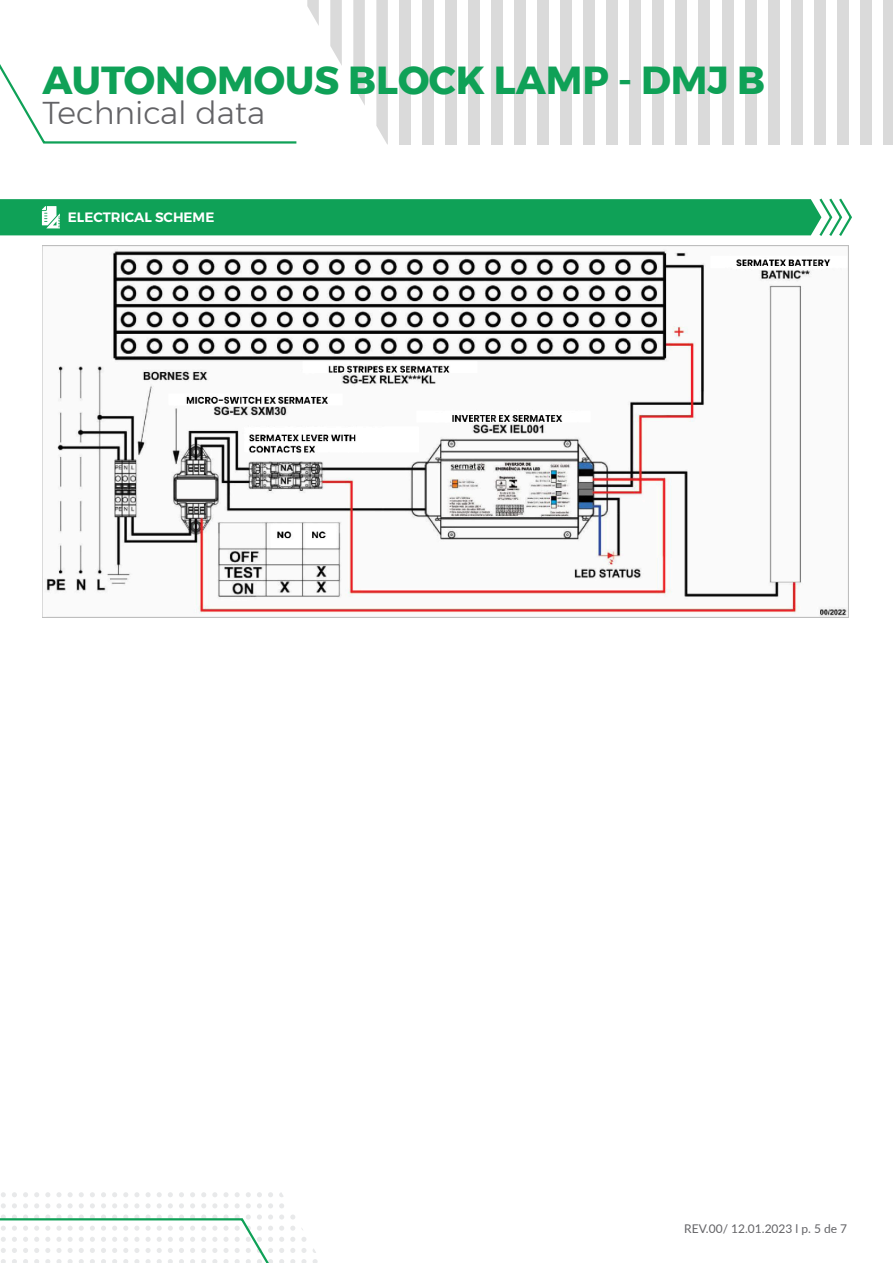
<style>
.page{position:relative;width:893px;height:1263px;background:#fff}
.page>*{position:absolute;margin:0;border:0;box-sizing:border-box;transform-origin:0 0}
.t1{font:700 39px "Montserrat";color:#0fa157}
.t2{font:300 31.5px "Montserrat";color:#636366}
.t3{font:600 13.5px "Montserrat";color:#fff}
.t4{font:12px "Lato";color:#636366}
</style>
<div class="page">
<svg style="left:399px;top:144px;width:12px;height:1px"></svg>
<svg style="left:422px;top:144px;width:12px;height:1px"></svg>
<svg style="left:445px;top:144px;width:12px;height:1px"></svg>
<svg style="left:468px;top:144px;width:12px;height:1px"></svg>
<svg style="left:491px;top:144px;width:12px;height:1px"></svg>
<svg style="left:514px;top:144px;width:12px;height:1px"></svg>
<svg style="left:307px;top:0;width:12px;height:26px"></svg>
<svg style="left:330px;top:0;width:12px;height:65px"></svg>
<svg style="left:353px;top:0;width:12px;height:105px"></svg>
<svg style="left:376px;top:0;width:12px;height:145px;background:#ddd"></svg>
<div style="left:399px;top:0;width:12px;height:144px;background:#dadada"></div>
<div style="left:422px;top:0;width:12px;height:144px;background:#dadada"></div>
<div style="left:445px;top:0;width:12px;height:144px;background:#dadada"></div>
<div style="left:468px;top:0;width:12px;height:144px;background:#dadada"></div>
<div style="left:491px;top:0;width:12px;height:144px;background:#dadada"></div>
<div style="left:514px;top:0;width:12px;height:144px;background:#dadada"></div>
<div style="left:538px;top:0;width:11px;height:144px;background:#dadada"></div>
<div style="left:561px;top:0;width:11px;height:144px;background:#dadada"></div>
<div style="left:584px;top:0;width:11px;height:144px;background:#dadada"></div>
<div style="left:607px;top:0;width:11px;height:144px;background:#dadada"></div>
<div style="left:630px;top:0;width:11px;height:144px;background:#dadada"></div>
<div style="left:653px;top:0;width:11px;height:144px;background:#dadada"></div>
<div style="left:676px;top:0;width:11px;height:144px;background:#dadada"></div>
<div style="left:699px;top:0;width:11px;height:144px;background:#dadada"></div>
<div style="left:722px;top:0;width:11px;height:144px;background:#dadada"></div>
<div style="left:745px;top:0;width:11px;height:144px;background:#dadada"></div>
<div style="left:768px;top:0;width:11px;height:144px;background:#dadada"></div>
<div style="left:791px;top:0;width:11px;height:144px;background:#dadada"></div>
<div style="left:814px;top:0;width:11px;height:144px;background:#dadada"></div>
<div style="left:837px;top:0;width:11px;height:144px;background:#dadada"></div>
<div style="left:860px;top:0;width:11px;height:144px;background:#dadada"></div>
<div style="left:883px;top:0;width:10px;height:144px;background:#dadada"></div>
<svg style="left:0;top:64px;width:297px;height:80px"></svg>
<svg style="left:279px;top:1203px;width:5px;height:5px"></svg>
<svg style="left:268px;top:1203px;width:5px;height:5px"></svg>
<svg style="left:257px;top:1203px;width:5px;height:5px"></svg>
<svg style="left:246px;top:1203px;width:5px;height:5px"></svg>
<svg style="left:235px;top:1203px;width:5px;height:5px"></svg>
<svg style="left:223px;top:1203px;width:6px;height:5px"></svg>
<svg style="left:212px;top:1203px;width:5px;height:5px"></svg>
<svg style="left:201px;top:1203px;width:5px;height:5px"></svg>
<svg style="left:190px;top:1203px;width:5px;height:5px"></svg>
<svg style="left:179px;top:1203px;width:5px;height:5px"></svg>
<svg style="left:168px;top:1203px;width:5px;height:5px"></svg>
<svg style="left:157px;top:1203px;width:5px;height:5px"></svg>
<svg style="left:146px;top:1203px;width:5px;height:5px"></svg>
<svg style="left:134px;top:1203px;width:5px;height:5px"></svg>
<svg style="left:123px;top:1203px;width:5px;height:5px"></svg>
<svg style="left:112px;top:1203px;width:5px;height:5px"></svg>
<svg style="left:101px;top:1203px;width:5px;height:5px"></svg>
<svg style="left:90px;top:1203px;width:5px;height:5px"></svg>
<svg style="left:79px;top:1203px;width:5px;height:5px"></svg>
<svg style="left:68px;top:1203px;width:5px;height:5px"></svg>
<svg style="left:56px;top:1203px;width:6px;height:5px"></svg>
<svg style="left:45px;top:1203px;width:5px;height:5px"></svg>
<svg style="left:34px;top:1203px;width:5px;height:5px"></svg>
<svg style="left:23px;top:1203px;width:5px;height:5px"></svg>
<svg style="left:12px;top:1203px;width:5px;height:5px"></svg>
<svg style="left:1px;top:1203px;width:5px;height:5px"></svg>
<svg style="left:279px;top:1193px;width:4px;height:4px"></svg>
<svg style="left:268px;top:1192px;width:5px;height:5px"></svg>
<svg style="left:257px;top:1192px;width:5px;height:5px"></svg>
<svg style="left:246px;top:1192px;width:5px;height:5px"></svg>
<svg style="left:235px;top:1192px;width:5px;height:5px"></svg>
<svg style="left:223px;top:1192px;width:6px;height:5px"></svg>
<svg style="left:212px;top:1192px;width:5px;height:5px"></svg>
<svg style="left:201px;top:1192px;width:5px;height:5px"></svg>
<svg style="left:190px;top:1192px;width:5px;height:5px"></svg>
<svg style="left:179px;top:1192px;width:5px;height:5px"></svg>
<svg style="left:168px;top:1192px;width:5px;height:5px"></svg>
<svg style="left:157px;top:1192px;width:5px;height:5px"></svg>
<svg style="left:146px;top:1192px;width:5px;height:5px"></svg>
<svg style="left:134px;top:1192px;width:5px;height:5px"></svg>
<svg style="left:123px;top:1192px;width:5px;height:5px"></svg>
<svg style="left:112px;top:1192px;width:5px;height:5px"></svg>
<svg style="left:101px;top:1192px;width:5px;height:5px"></svg>
<svg style="left:90px;top:1192px;width:5px;height:5px"></svg>
<svg style="left:79px;top:1192px;width:5px;height:5px"></svg>
<svg style="left:68px;top:1192px;width:5px;height:5px"></svg>
<svg style="left:56px;top:1192px;width:6px;height:5px"></svg>
<svg style="left:45px;top:1192px;width:5px;height:5px"></svg>
<svg style="left:34px;top:1192px;width:5px;height:5px"></svg>
<svg style="left:23px;top:1192px;width:5px;height:5px"></svg>
<svg style="left:12px;top:1192px;width:5px;height:5px"></svg>
<svg style="left:1px;top:1192px;width:5px;height:5px"></svg>
<svg style="left:0;top:1214px;width:318px;height:49px"></svg>
<svg style="left:820px;top:198px;width:32px;height:38px"></svg>
<div style="left:0;top:199px;width:821px;height:36px;background:#0fa157"></div>
<img style="left:43px;top:245px;width:805px;height:372px">
<p class="t1" style="left:43px;top:49px;width:724px">AUTONOMOUS BLOCK LAMP - DMJ B</p>
<p class="t2" style="left:43px;top:89px;width:224px">Technical data</p>
<p class="t3" style="left:68px;top:207px;width:148px">ELECTRICAL SCHEME</p>
<p class="t4" style="left:684px;top:1220px;width:165px">REV.00/ 12.01.2023 l p. 5 de 7</p>
</div>
